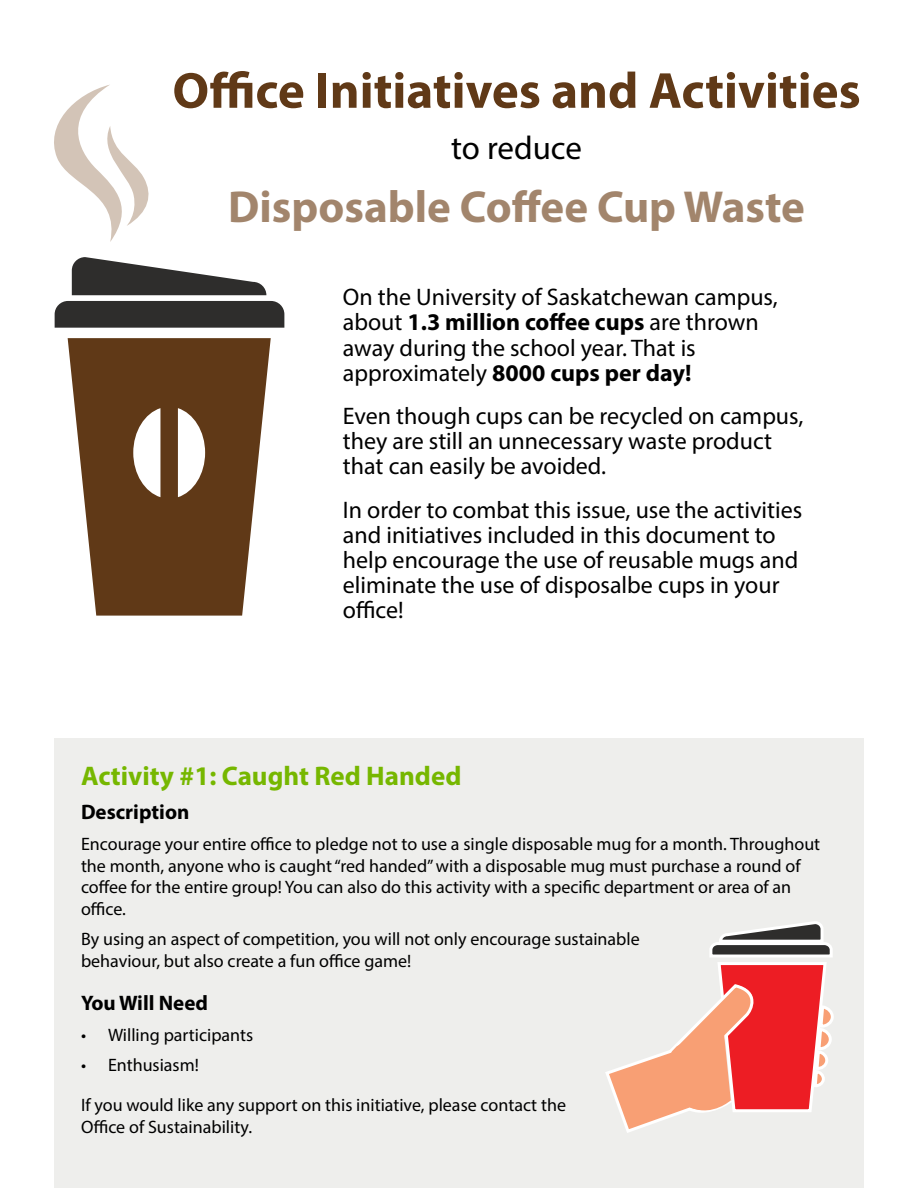
<style>
.page{position:relative;width:918px;height:1188px;background:#fff}
.page>*{position:absolute;margin:0;border:0;box-sizing:border-box;transform-origin:0 0}
.t1{font:700 51px "Myriad Pro";color:#603917}
.t2{font:700 45px "Myriad Pro";color:#a2856c}
.t3{font:33px "Myriad Pro";letter-spacing:-.005em;color:#000}
.t4{font:700 27px "Myriad Pro";color:#76b700}
.t5{font:24px/25.2px "Myriad Pro";color:#000}
.t6{font:700 21px "Myriad Pro";color:#000}
.t7{font:18px/21.6px "Myriad Pro";color:#000}
.s1{font-weight:700}
</style>
<div class="page">
<div style="left:55px;top:301px;width:229px;height:27px;background:#2e2d2c"></div>
<svg style="left:72px;top:257px;width:194px;height:38px"></svg>
<svg style="left:68px;top:338px;width:203px;height:278px;fill:#603917"></svg>
<svg style="left:133px;top:408px;width:72px;height:89px"></svg>
<svg style="left:54px;top:85px;width:95px;height:157px"></svg>
<div style="left:54px;top:738px;width:810px;height:450px;background:#eeeeec"></div>
<svg style="left:605px;top:921px;width:229px;height:212px"></svg>
<h1 class="t1" style="left:173px;top:57px;width:690px">Office Initiatives and Activities</h1>
<h3 class="t3" style="left:451px;top:127px;width:132px">to reduce</h3>
<h2 class="t2" style="left:228px;top:177px;width:578px">Disposable Coffee Cup Waste</h2>
<h3 class="t5" style="left:343px;top:284px;width:436px">On the University of Saskatchewan campus, about <span class="s1">1.3 million coffee cups</span> are thrown away during the school year. That is approximately <span class="s1">8000 cups per day!</span></h3>
<h3 class="t5" style="left:343px;top:403px;width:462px">Even though cups can be recycled on campus, they are still an unnecessary waste product that can easily be avoided.</h3>
<h3 class="t5" style="left:343px;top:496px;width:461px">In order to combat this issue, use the activities and initiatives included in this document to help encourage the use of reusable mugs and eliminate the use of disposalbe cups in your office!</h3>
<h3 class="t4" style="left:81px;top:759px;width:382px">Activity #1: Caught Red Handed</h3>
<p class="t6" style="left:81px;top:799px;width:110px">Description</p>
<p class="t7" style="left:81px;top:833px;width:741px">Encourage your entire office to pledge not to use a single disposable mug for a month. Throughout the month, anyone who is caught “red handed” with a disposable mug must purchase a round of coffee for the entire group! You can also do this activity with a specific department or area of an office.</p>
<p class="t7" style="left:81px;top:928px;width:560px">By using an aspect of competition, you will not only encourage sustainable behaviour, but also create a fun office game!</p>
<p class="t6" style="left:81px;top:989px;width:128px">You Will Need</p>
<p class="t7" style="left:81px;top:1024px;width:174px">• Willing participants</p>
<p class="t7" style="left:81px;top:1054px;width:119px">• Enthusiasm!</p>
<p class="t7" style="left:81px;top:1094px;width:487px">If you would like any support on this initiative, please contact the<br>Office of Sustainability.</p>
</div>
